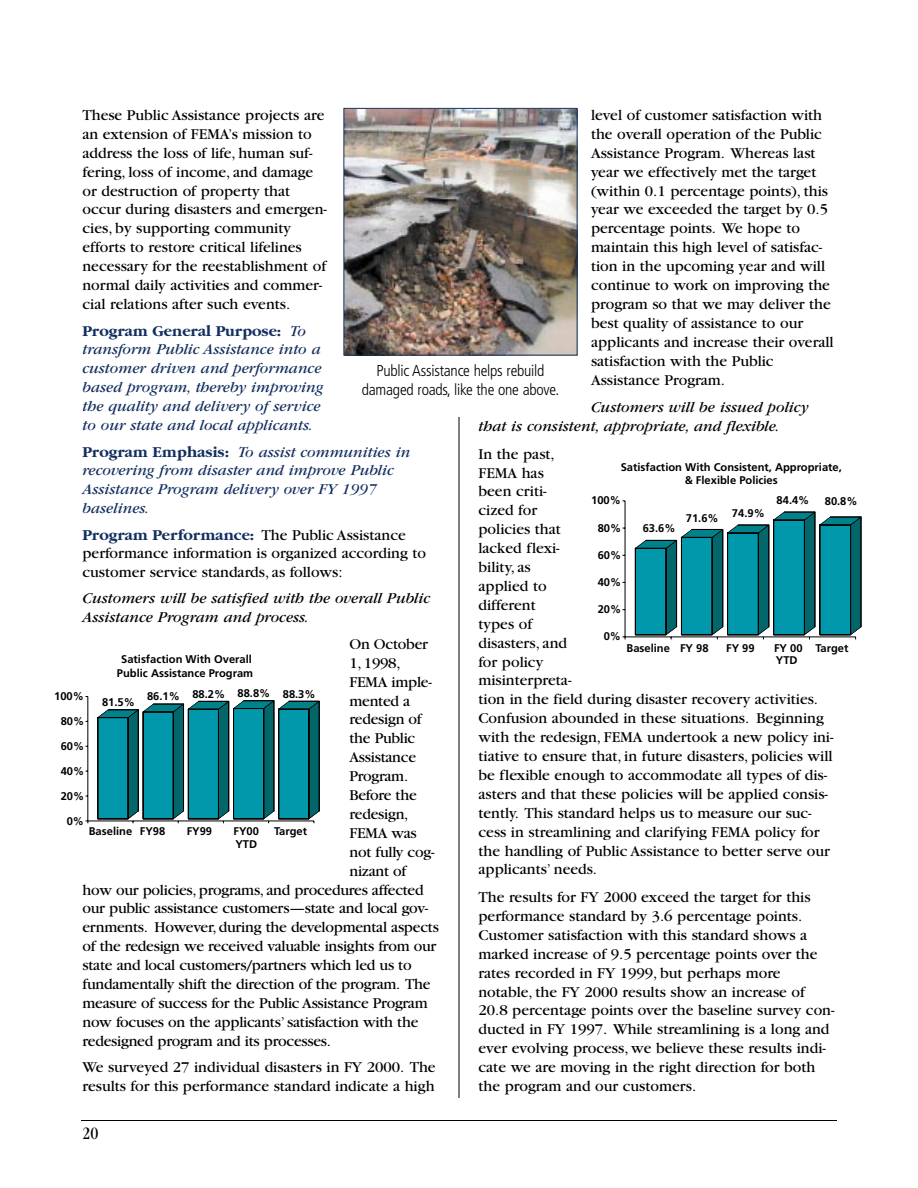
<style>
.page{position:relative;width:918px;height:1188px;background:#fff}
.page>*{position:absolute;margin:0;border:0;box-sizing:border-box;transform-origin:0 0}
.t1{font:condensed 18px "Garamond";color:#000}
.t2{font:15.75px/18.9px "Garamond";color:#000}
.t3{font:italic 15.75px/18.8px "Garamond";color:#122e5f}
.t4{font:italic 15.75px/18.9px "Garamond";color:#000}
.t5{font:300 condensed 15.75px/18.9px "Frutiger";letter-spacing:-.015em;color:#000;text-align:center}
.t6{font:15.75px "Garamond";letter-spacing:-.02em;color:#000}
.t7{font:700 11.1px/12.6px "Frutiger";color:#000}
.s1{font-weight:700;font-style:normal}
.s2{font-weight:700;color:#122e5f}
</style>
<div class="page">
<hr style="left:81px;top:1120px;width:756px;height:1px;background:#000">
<hr style="left:459px;top:417px;width:1px;height:681px;background:#000">
<img style="left:346px;top:110px;width:230px;height:244px">
<div style="left:344px;top:108px;width:234px;height:248px;border:1px solid #122e5f"></div>
<hr style="left:244px;top:700px;width:30px;height:1px;background:#000">
<hr style="left:319px;top:701px;width:1px;height:110px;background:#000">
<hr style="left:88px;top:697px;width:1px;height:124px;background:#000">
<hr style="left:88px;top:821px;width:226px;height:1px;background:#000">
<svg style="left:98px;top:701px;width:221px;height:122px;background:#1d8893"></svg>
<hr style="left:861px;top:517px;width:1px;height:110px;background:#000">
<hr style="left:625px;top:501px;width:1px;height:136px;background:#000">
<svg style="left:622px;top:512px;width:239px;height:127px"></svg>
<p class="t2" style="left:82px;top:107px;width:246px">These Public Assistance projects are an extension of FEMA’s mission to address the loss of life, human suf&shy;fering, loss of income, and damage or destruction of property that occur during disasters and emergen&shy;cies, by supporting community efforts to restore critical lifelines necessary for the reestablishment of normal daily activities and commer&shy;cial relations after such events.</p>
<p class="t3" style="left:82px;top:323px;width:243px"><span class="s1">Program General Purpose:</span> To transform Public Assistance into a customer driven and performance based program, thereby improving the quality and delivery of service to our state and local applicants.</p>
<p class="t3" style="left:82px;top:444px;width:329px"><span class="s1">Program Emphasis:</span> To assist communities in recovering from disaster and improve Public Assistance Program delivery over FY 1997 baselines.</p>
<p class="t2" style="left:82px;top:527px;width:345px"><span class="s2">Program Performance:</span> The Public Assistance performance information is organized according to customer service standards, as follows:</p>
<p class="t4" style="left:82px;top:590px;width:349px">Customers will be satisfied with the overall Public<br>Assistance Program and process.</p>
<p class="t2" style="left:350px;top:636px;width:80px">On October</p>
<p class="t2" style="left:350px;top:655px;width:53px">1, 1998,</p>
<p class="t2" style="left:350px;top:674px;width:84px">FEMA imple-</p>
<p class="t2" style="left:350px;top:693px;width:62px">mented a</p>
<p class="t2" style="left:350px;top:712px;width:74px">redesign of</p>
<p class="t2" style="left:350px;top:730px;width:67px">the Public</p>
<p class="t2" style="left:350px;top:749px;width:68px">Assistance</p>
<p class="t6" style="left:350px;top:771px;width:60px">Program.</p>
<p class="t2" style="left:350px;top:787px;width:69px">Before the</p>
<p class="t2" style="left:350px;top:806px;width:60px">redesign,</p>
<p class="t2" style="left:350px;top:825px;width:69px">FEMA was</p>
<p class="t2" style="left:350px;top:844px;width:87px">not fully cog-</p>
<p class="t2" style="left:350px;top:863px;width:58px">nizant of</p>
<p class="t2" style="left:82px;top:882px;width:343px">how our policies, programs, and procedures affected</p>
<p class="t2" style="left:82px;top:901px;width:347px">our public assistance customers—state and local gov-</p>
<p class="t2" style="left:82px;top:919px;width:358px">ernments. However, during the developmental aspects</p>
<p class="t2" style="left:82px;top:938px;width:355px">of the redesign we received valuable insights from our</p>
<p class="t2" style="left:82px;top:957px;width:331px">state and local customers/partners which led us to</p>
<p class="t2" style="left:82px;top:976px;width:350px">fundamentally shift the direction of the program. The</p>
<p class="t2" style="left:82px;top:995px;width:347px">measure of success for the Public Assistance Program</p>
<p class="t2" style="left:82px;top:1014px;width:337px">now focuses on the applicants’ satisfaction with the</p>
<p class="t2" style="left:82px;top:1033px;width:250px">redesigned program and its processes.</p>
<p class="t2" style="left:82px;top:1059px;width:355px">We surveyed 27 individual disasters in FY 2000. The results for this performance standard indicate a high</p>
<p class="t2" style="left:591px;top:107px;width:244px">level of customer satisfaction with the overall operation of the Public Assistance Program. Whereas last year we effectively met the target (within 0.1 percentage points), this year we exceeded the target by 0.5 percentage points. We hope to maintain this high level of satisfac&shy;tion in the upcoming year and will continue to work on improving the program so that we may deliver the best quality of assistance to our applicants and increase their overall satisfaction with the Public Assistance Program.</p>
<p class="t4" style="left:478px;top:399px;width:332px;text-indent:113px">Customers will be issued policy that is consistent, appropriate, and flexible.</p>
<p class="t2" style="left:478px;top:446px;width:357px">In the past,<br>FEMA has<br>been criti-<br>cized for<br>policies that<br>lacked flexi-<br>bility, as<br>applied to<br>different<br>types of<br>disasters, and<br>for policy<br>misinterpreta-<br>tion in the field during disaster recovery activities.<br>Confusion abounded in these situations. Beginning with the redesign, FEMA undertook a new policy ini&shy;tiative to ensure that, in future disasters, policies will be flexible enough to accommodate all types of dis&shy;asters and that these policies will be applied consis&shy;tently. This standard helps us to measure our suc&shy;cess in streamlining and clarifying FEMA policy for the handling of Public Assistance to better serve our applicants’ needs.</p>
<p class="t2" style="left:478px;top:889px;width:358px">The results for FY 2000 exceed the target for this performance standard by 3.6 percentage points.<br>Customer satisfaction with this standard shows a marked increase of 9.5 percentage points over the rates recorded in FY 1999, but perhaps more notable, the FY 2000 results show an increase of 20.8 percentage points over the baseline survey con&shy;ducted in FY 1997. While streamlining is a long and ever evolving process, we believe these results indi&shy;cate we are moving in the right direction for both the program and our customers.</p>
<p class="t5" style="left:362px;top:363px;width:199px">Public Assistance helps rebuild damaged roads, like the one above.</p>
<p class="t7" style="left:621px;top:461px;width:223px;line-height:13.5px;text-align:center">Satisfaction With Consistent, Appropriate, &amp; Flexible Policies</p>
<p class="t7" style="left:777px;top:495px;width:34px">84.4%</p>
<p class="t7" style="left:825px;top:496px;width:34px">80.8%</p>
<p class="t7" style="left:591px;top:495px;width:31px">100%</p>
<p class="t7" style="left:732px;top:508px;width:34px">74.9%</p>
<p class="t7" style="left:686px;top:513px;width:34px">71.6%</p>
<p class="t7" style="left:598px;top:522px;width:25px">80%</p>
<p class="t7" style="left:643px;top:522px;width:34px">63.6%</p>
<p class="t7" style="left:598px;top:550px;width:25px">60%</p>
<p class="t7" style="left:598px;top:577px;width:25px">40%</p>
<p class="t7" style="left:598px;top:604px;width:25px">20%</p>
<p class="t7" style="left:604px;top:631px;width:19px">0%</p>
<p class="t7" style="left:627px;top:642px;width:83px">Baseline FY 98</p>
<p class="t7" style="left:726px;top:642px;width:30px">FY 99</p>
<p class="t7" style="left:774px;top:642px;width:30px">FY 00<br>YTD</p>
<p class="t7" style="left:816px;top:642px;width:34px">Target</p>
<p class="t7" style="left:117px;top:654px;width:138px;line-height:13.5px;text-align:center">Satisfaction With Overall<br>Public Assistance Program</p>
<p class="t7" style="left:147px;top:688px;width:170px">86.1% 88.2% 88.8% 88.3%</p>
<p class="t7" style="left:54px;top:691px;width:31px">100%</p>
<p class="t7" style="left:102px;top:697px;width:34px">81.5%</p>
<p class="t7" style="left:61px;top:716px;width:25px">80%</p>
<p class="t7" style="left:61px;top:741px;width:25px">60%</p>
<p class="t7" style="left:61px;top:765px;width:25px">40%</p>
<p class="t7" style="left:61px;top:790px;width:25px">20%</p>
<p class="t7" style="left:67px;top:815px;width:19px">0%</p>
<p class="t7" style="left:89px;top:826px;width:78px">Baseline FY98</p>
<p class="t7" style="left:187px;top:826px;width:27px">FY99</p>
<p class="t7" style="left:234px;top:826px;width:27px">FY00<br>YTD</p>
<p class="t7" style="left:274px;top:826px;width:34px">Target</p>
<p class="t1" style="left:82px;top:1126px;width:17px">20</p>
</div>
